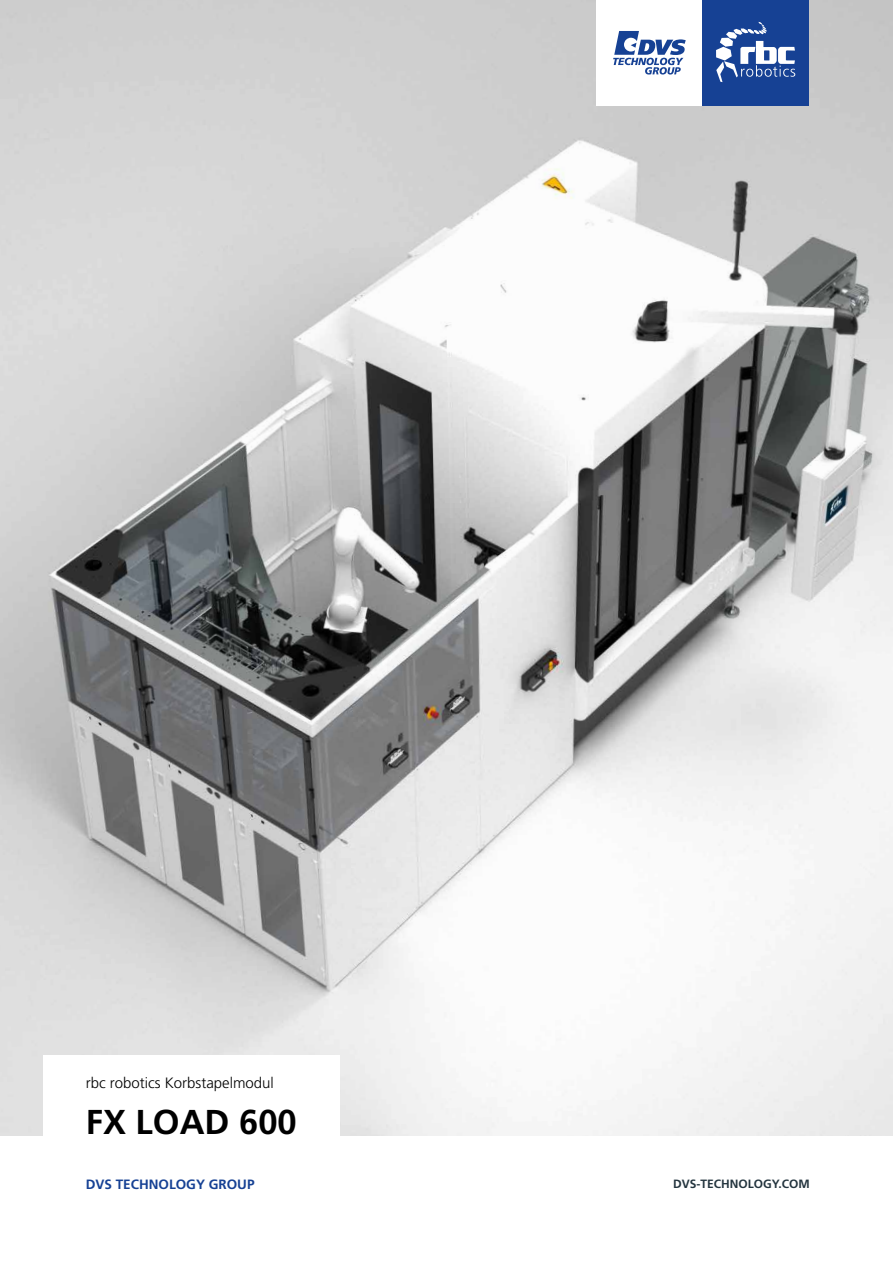
<style>
.page{position:relative;width:893px;height:1263px;background:#fff}
.page>*{position:absolute;margin:0;border:0;box-sizing:border-box;transform-origin:0 0}
.t1{font:700 34.5px "Frutiger LT Std";color:#000}
.t2{font:300 15px "Frutiger LT Std";color:#000}
.t3{font:700 13.5px "Frutiger LT Std";color:#164194}
.t4{font:700 12px "Frutiger LT Std";color:#24353f}
</style>
<div class="page">
<img style="left:0;top:0;width:893px;height:1135px">
<div style="left:43px;top:1055px;width:297px;height:137px;background:#fff"></div>
<div style="left:596px;top:0;width:106px;height:106px;background:#fff"></div>
<svg style="left:613px;top:31px;width:73px;height:44px"></svg>
<div style="left:702px;top:0;width:107px;height:106px;background:#164194"></div>
<svg style="left:716px;top:22px;width:79px;height:60px"></svg>
<p class="t2" style="left:86px;top:1074px;width:190px">rbc robotics Korbstapelmodul</p>
<h1 class="t1" style="left:86px;top:1101px;width:212px">FX LOAD 600</h1>
<p class="t3" style="left:86px;top:1176px;width:170px">DVS TECHNOLOGY GROUP</p>
<p class="t4" style="left:673px;top:1176px;width:138px">DVS-TECHNOLOGY.COM</p>
</div>
